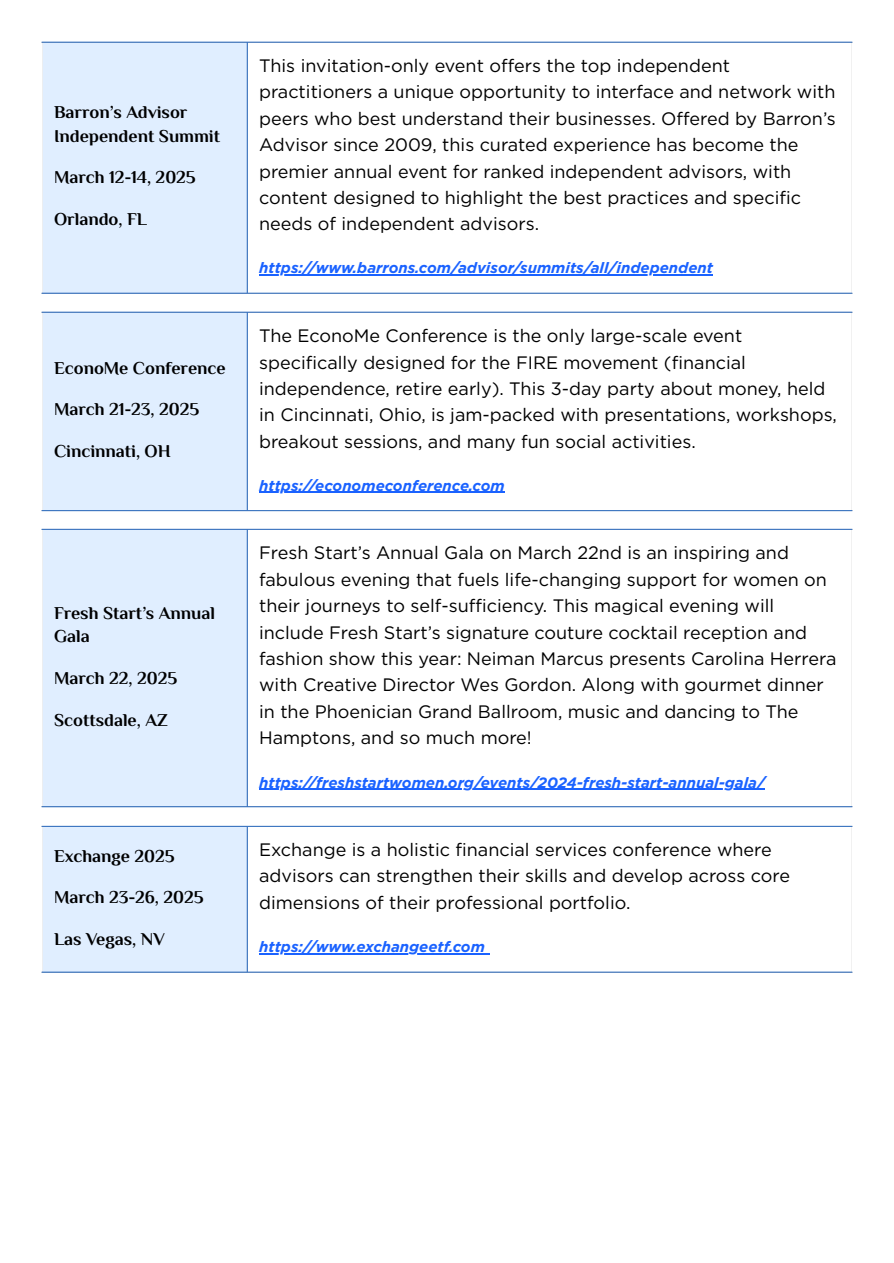
<style>
.page{position:relative;width:894px;height:1263px;background:#fff}
.page>*{position:absolute;margin:0;border:0;box-sizing:border-box;transform-origin:0 0}
.t1{font:18px/26.4px "Gotham";color:#000}
.t2{font:700 18px/23.7px "Philosopher";color:#000}
.t3{font:italic 700 15px "Gotham";color:#1a62ff}
</style>
<div class="page">
<div style="left:42px;top:42px;width:205px;height:251px;background:#e0eeff"></div>
<hr style="left:259px;top:274px;width:453px;height:2px;background:#1a62ff">
<hr style="left:42px;top:43px;width:1px;height:250px;background:#fff">
<hr style="left:247px;top:43px;width:1px;height:250px;background:#3b75c2">
<hr style="left:42px;top:42px;width:810px;height:1px;background:#3b75c2">
<hr style="left:42px;top:293px;width:810px;height:1px;background:#3b75c2">
<div style="left:42px;top:312px;width:205px;height:199px;background:#e0eeff"></div>
<hr style="left:259px;top:492px;width:245px;height:1px;background:#1a62ff">
<hr style="left:42px;top:313px;width:1px;height:197px;background:#fff">
<hr style="left:247px;top:313px;width:1px;height:197px;background:#3b75c2">
<hr style="left:42px;top:312px;width:810px;height:1px;background:#3b75c2">
<hr style="left:42px;top:510px;width:810px;height:1px;background:#3b75c2">
<div style="left:42px;top:529px;width:205px;height:278px;background:#e0eeff"></div>
<hr style="left:259px;top:789px;width:505px;height:1px;background:#1a62ff">
<hr style="left:42px;top:530px;width:1px;height:276px;background:#fff">
<hr style="left:247px;top:530px;width:1px;height:276px;background:#3b75c2">
<hr style="left:42px;top:529px;width:810px;height:1px;background:#3b75c2">
<hr style="left:42px;top:806px;width:810px;height:1px;background:#3b75c2">
<div style="left:42px;top:826px;width:205px;height:146px;background:#e0eeff"></div>
<hr style="left:259px;top:953px;width:230px;height:1px;background:#1a62ff">
<hr style="left:42px;top:827px;width:1px;height:145px;background:#fff">
<hr style="left:247px;top:827px;width:1px;height:145px;background:#3b75c2">
<hr style="left:42px;top:826px;width:810px;height:1px;background:#3b75c2">
<hr style="left:42px;top:972px;width:810px;height:1px;background:#3b75c2">
<p class="t2" style="left:54px;top:102px;width:167px">Barron’s Advisor<br>Independent Summit</p>
<p class="t2" style="left:54px;top:167px;width:143px">March 12-14, 2025</p>
<p class="t2" style="left:54px;top:209px;width:94px">Orlando, FL</p>
<p class="t2" style="left:54px;top:357px;width:173px">EconoMe Conference</p>
<p class="t2" style="left:54px;top:399px;width:147px">March 21-23, 2025</p>
<p class="t2" style="left:54px;top:441px;width:118px">Cincinnati, OH</p>
<p class="t2" style="left:54px;top:603px;width:162px">Fresh Start’s Annual<br>Gala</p>
<p class="t2" style="left:54px;top:668px;width:125px">March 22, 2025</p>
<p class="t2" style="left:54px;top:710px;width:115px">Scottsdale, AZ</p>
<p class="t2" style="left:54px;top:846px;width:122px">Exchange 2025</p>
<p class="t2" style="left:54px;top:887px;width:151px">March 23-26, 2025</p>
<p class="t2" style="left:54px;top:929px;width:112px">Las Vegas, NV</p>
<p class="t1" style="left:259px;top:52px;width:578px">This invitation-only event offers the top independent practitioners a unique opportunity to interface and network with peers who best understand their businesses. Offered by Barron’s Advisor since 2009, this curated experience has become the premier annual event for ranked independent advisors, with content designed to highlight the best practices and specific needs of independent advisors.</p>
<h1 class="t3" style="left:259px;top:259px;width:455px">https:/ www.barrons.com/advisor/summits/all/independent</h1>
<p class="t1" style="left:259px;top:322px;width:579px">The EconoMe Conference is the only large-scale event specifically designed for the FIRE movement (fi nancial independence, retire early). This 3-day party about money, held in Cincinnati, Ohio, is jam-packed with presentations, workshops, breakout sessions, and many fun social activities.</p>
<h1 class="t3" style="left:259px;top:476px;width:247px">https:/ economeconference.com</h1>
<p class="t1" style="left:259px;top:539px;width:578px">Fresh Start’s Annual Gala on March 22nd is an inspiring and fabulous evening that fuels life-changing support for women on their journeys to self-sufficiency. This magical evening will include Fresh Start’s signature couture cocktail reception and fashion show this year: Neiman Marcus presents Carolina Herrera with Creative Director Wes Gordon. Along with gourmet dinner in the Phoenician Grand Ballroom, music and dancing to The Hamptons, and so much more!</p>
<h1 class="t3" style="left:259px;top:773px;width:507px">https:/ freshstartwomen.org/events/2024-fresh-start-annual-gala/</h1>
<p class="t1" style="left:259px;top:836px;width:532px">Exchange is a holistic fi nancial services conference where advisors can strengthen their skills and develop across core dimensions of their professional portfolio.</p>
<h1 class="t3" style="left:259px;top:937px;width:227px">https:/ www.exchangeetf.com</h1>
</div>
